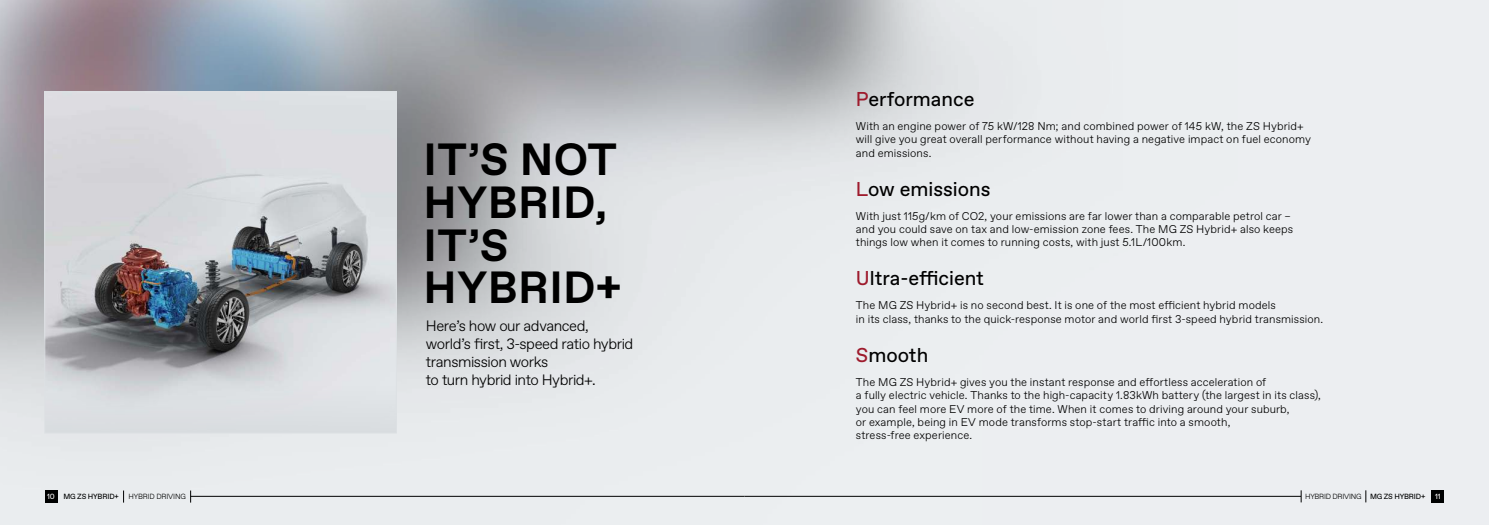
<style>
.page{position:relative;width:1489px;height:525px;background:#fff}
.page>*{position:absolute;margin:0;border:0;box-sizing:border-box;transform-origin:0 0}
.t1{font:700 45px/42.5px "Favorit Std";letter-spacing:.01em;color:#000}
.t2{font:20px "Favorit Std";color:#000}
.t3{font:300 15px/18px "Favorit Std";letter-spacing:-.03em;color:#000}
.t4{font:300 11.25px/13.2px "Favorit Std";letter-spacing:.01em;color:#000}
.t5{font:300 7.5px "Favorit Std";letter-spacing:-.025em;color:#000101}
.t6{font:7.5px "Favorit Std";letter-spacing:-.02em;color:#000101}
.t7{font:7.5px "Favorit Std";color:#fff}
.s1{color:#9e1b2d}
.s2{color:#fff}
.s3{font-weight:400}
</style>
<div class="page">
<div style="left:0;top:0;width:1488px;height:524px;background:#eceef1"></div>
<img style="left:0;top:0;width:1237px;height:503px">
<div style="left:1431px;top:490px;width:12px;height:12px;background:#000101"></div>
<svg style="left:1300px;top:490px;width:1px;height:12px"></svg>
<svg style="left:1365px;top:490px;width:1px;height:12px"></svg>
<hr style="left:744px;top:496px;width:556px;height:1px;background:#000101">
<hr style="left:190px;top:496px;width:554px;height:1px;background:#000101">
<div style="left:45px;top:490px;width:12px;height:12px;background:#000101"></div>
<svg style="left:123px;top:490px;width:1px;height:12px"></svg>
<svg style="left:190px;top:490px;width:1px;height:12px"></svg>
<img style="left:47px;top:94px;width:347px;height:337px">
<div style="left:45px;top:92px;width:351px;height:341px;border:1px solid #dde1e4"></div>
<h1 class="t1" style="left:423px;top:138px;width:199px">IT’S NOT<br>HYBRID,<br>IT’S<br>HYBRID+</h1>
<h3 class="t3" style="left:426px;top:316px;width:209px">Here’s how our advanced, world’s first, 3-speed ratio hybrid transmission works<br>to turn hybrid into Hybrid+.</h3>
<h2 class="t2" style="left:855px;top:86px;width:120px"><span class="s1">P</span>erformance</h2>
<p class="t4" style="left:855px;top:119px;width:456px">With an engine power of 75 kW/128 Nm; and combined power of 145 kW, the ZS Hybrid+ will give you great overall performance without having a negative impact on fuel economy and emissions.</p>
<h2 class="t2" style="left:855px;top:175px;width:136px"><span class="s1">L</span>ow emissions</h2>
<p class="t4" style="left:855px;top:208px;width:439px">With just 115g/km of CO2, your emissions are far lower than a comparable petrol car – and you could save on tax and low-emission zone fees. The MG ZS Hybrid+ also keeps things low when it comes to running costs, with just 5.1L/100km.</p>
<h2 class="t2" style="left:855px;top:265px;width:130px"><span class="s1">U</span>ltra-efficient</h2>
<p class="t4" style="left:855px;top:298px;width:469px">The MG ZS Hybrid+ is no second best. It is one of the most efficient hybrid models<br>in its class, thanks to the quick-response motor and world first 3-speed hybrid transmission.</p>
<h2 class="t2" style="left:855px;top:342px;width:74px"><span class="s1">S</span>mooth</h2>
<p class="t4" style="left:855px;top:375px;width:466px">The MG ZS Hybrid+ gives you the instant response and effortless acceleration of<br>a fully electric vehicle. Thanks to the high-capacity 1.83kWh battery (the largest in its class), you can feel more EV more of the time. When it comes to driving around your suburb,<br>or example, being in EV mode transforms stop-start traffic into a smooth,<br>stress-free experience.</p>
<p class="t6" style="left:47px;top:491px;width:73px"><span class="s2">10</span> MG ZS HYBRID+</p>
<p class="t5" style="left:128px;top:491px;width:59px">HYBRID DRIVING</p>
<p class="t5" style="left:1304px;top:491px;width:122px">HYBRID DRIVING <span class="s3">MG ZS HYBRID+</span></p>
<p class="t7" style="left:1434px;top:491px;width:7px">11</p>
</div>
